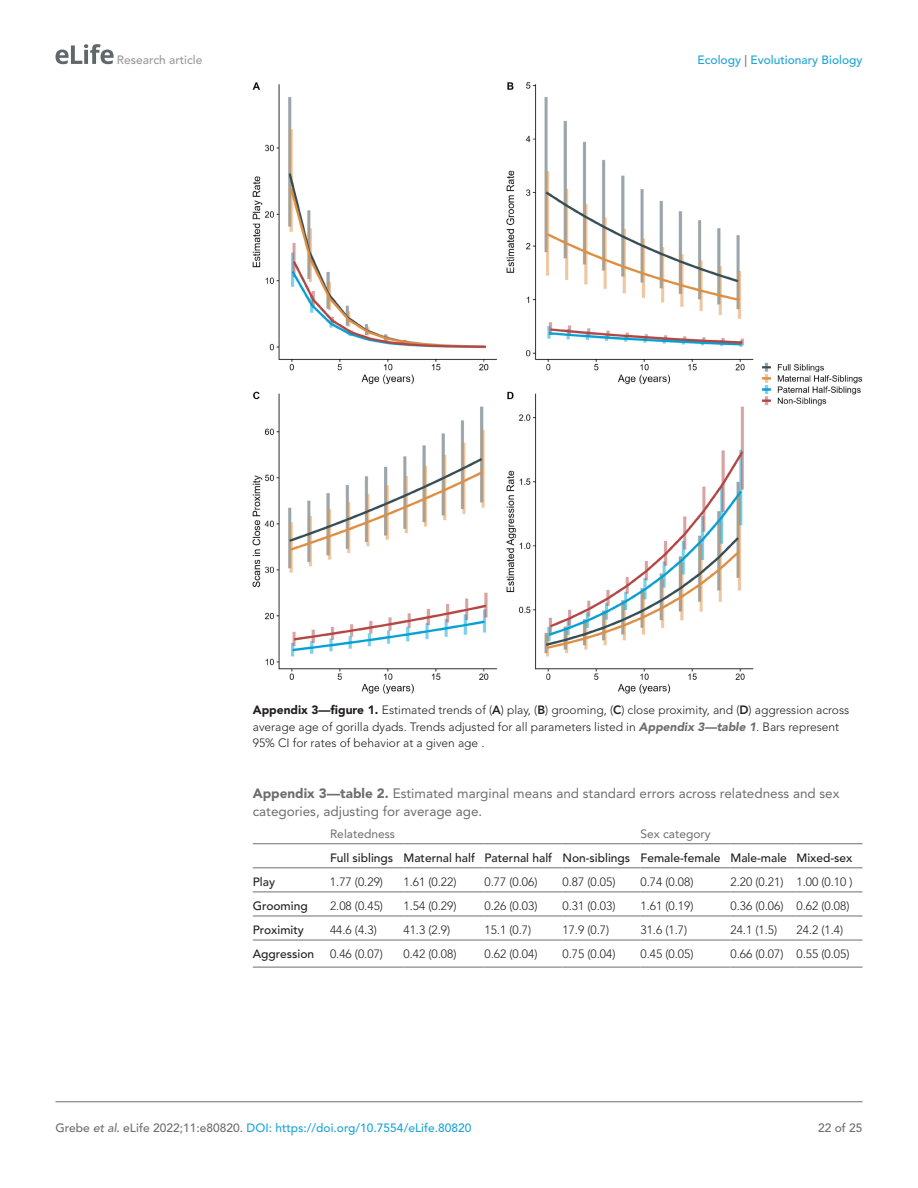
<style>
.page{position:relative;width:918px;height:1188px;background:#fff}
.page>*{position:absolute;margin:0;border:0;box-sizing:border-box;transform-origin:0 0}
.t1{font:13.5px/18px "Avenir LT Std";color:#6e6e70}
.t2{font:300 12px/16.5px "Avenir LT Std";color:#231f20}
.t3{font:500 12px "Avenir LT Std";color:#231f20}
.t4{font:500 12px "Avenir LT Std";color:#1ea4d7}
.t5{font:12px "Avenir LT Std";color:#6e6e70}
.t6{font:500 12px "Avenir LT Std";color:#9a9a9a}
.t7{font:500 12px "Avenir LT Std";color:#6e6e70}
.s1{color:#6e6e70}
.s2{font-weight:900}
.s3{font-weight:800}
.s4{font-weight:900;font-style:italic;color:#6e6e70}
.s5{font-style:italic;color:#6e6e70}
</style>
<div class="page">
<svg style="left:56px;top:44px;width:58px;height:20px"></svg>
<hr style="left:56px;top:1101px;width:806px;height:1px;background:#6e6e70">
<img style="left:253px;top:82px;width:609px;height:611px">
<hr style="left:404px;top:843px;width:80px;height:1px;background:#6e6e70">
<hr style="left:484px;top:843px;width:78px;height:1px;background:#6e6e70">
<hr style="left:562px;top:843px;width:78px;height:1px;background:#6e6e70">
<hr style="left:730px;top:843px;width:66px;height:1px;background:#6e6e70">
<hr style="left:796px;top:843px;width:66px;height:1px;background:#6e6e70">
<hr style="left:253px;top:843px;width:77px;height:1px;background:#6e6e70">
<hr style="left:330px;top:843px;width:74px;height:1px;background:#6e6e70">
<hr style="left:640px;top:843px;width:90px;height:1px;background:#6e6e70">
<hr style="left:253px;top:868px;width:77px;height:1px;background:#6e6e70">
<hr style="left:330px;top:868px;width:74px;height:1px;background:#6e6e70">
<hr style="left:404px;top:868px;width:80px;height:1px;background:#6e6e70">
<hr style="left:484px;top:868px;width:78px;height:1px;background:#6e6e70">
<hr style="left:562px;top:868px;width:78px;height:1px;background:#6e6e70">
<hr style="left:640px;top:868px;width:90px;height:1px;background:#6e6e70">
<hr style="left:730px;top:868px;width:66px;height:1px;background:#6e6e70">
<hr style="left:796px;top:868px;width:66px;height:1px;background:#6e6e70">
<hr style="left:253px;top:892px;width:77px;height:1px;background:#6e6e70">
<hr style="left:330px;top:892px;width:74px;height:1px;background:#6e6e70">
<hr style="left:404px;top:892px;width:80px;height:1px;background:#6e6e70">
<hr style="left:484px;top:892px;width:78px;height:1px;background:#6e6e70">
<hr style="left:562px;top:892px;width:78px;height:1px;background:#6e6e70">
<hr style="left:640px;top:892px;width:90px;height:1px;background:#6e6e70">
<hr style="left:730px;top:892px;width:66px;height:1px;background:#6e6e70">
<hr style="left:796px;top:892px;width:66px;height:1px;background:#6e6e70">
<hr style="left:253px;top:916px;width:77px;height:1px;background:#6e6e70">
<hr style="left:330px;top:916px;width:74px;height:1px;background:#6e6e70">
<hr style="left:404px;top:916px;width:80px;height:1px;background:#6e6e70">
<hr style="left:484px;top:916px;width:78px;height:1px;background:#6e6e70">
<hr style="left:562px;top:916px;width:78px;height:1px;background:#6e6e70">
<hr style="left:640px;top:916px;width:90px;height:1px;background:#6e6e70">
<hr style="left:730px;top:916px;width:66px;height:1px;background:#6e6e70">
<hr style="left:796px;top:916px;width:66px;height:1px;background:#6e6e70">
<hr style="left:253px;top:940px;width:77px;height:1px;background:#6e6e70">
<hr style="left:253px;top:967px;width:77px;height:1px;background:#6e6e70">
<hr style="left:330px;top:940px;width:74px;height:1px;background:#6e6e70">
<hr style="left:330px;top:967px;width:74px;height:1px;background:#6e6e70">
<hr style="left:404px;top:940px;width:80px;height:1px;background:#6e6e70">
<hr style="left:404px;top:967px;width:80px;height:1px;background:#6e6e70">
<hr style="left:484px;top:940px;width:78px;height:1px;background:#6e6e70">
<hr style="left:484px;top:967px;width:78px;height:1px;background:#6e6e70">
<hr style="left:562px;top:940px;width:78px;height:1px;background:#6e6e70">
<hr style="left:562px;top:967px;width:78px;height:1px;background:#6e6e70">
<hr style="left:640px;top:940px;width:90px;height:1px;background:#6e6e70">
<hr style="left:640px;top:967px;width:90px;height:1px;background:#6e6e70">
<hr style="left:730px;top:940px;width:66px;height:1px;background:#6e6e70">
<hr style="left:730px;top:967px;width:66px;height:1px;background:#6e6e70">
<hr style="left:796px;top:940px;width:66px;height:1px;background:#6e6e70">
<hr style="left:796px;top:967px;width:66px;height:1px;background:#6e6e70">
<p class="t6" style="left:117px;top:53px;width:87px">Research article</p>
<p class="t4" style="left:698px;top:53px;width:166px">Ecology <span class="s1">|</span> Evolutionary Biology</p>
<p class="t2" style="left:253px;top:702px;width:598px"><span class="s2">Appendix 3—figure 1.</span> Estimated trends of (<span class="s3">A</span>) play, (<span class="s3">B</span>) grooming, (<span class="s3">C</span>) close proximity, and (<span class="s3">D</span>) aggression across average age of gorilla dyads. Trends adjusted for all parameters listed in <span class="s4">Appendix 3—table 1</span>. Bars represent<br>95% CI for rates of behavior at a given age .</p>
<p class="t1" style="left:253px;top:785px;width:588px"><span class="s2">Appendix 3—table 2.</span> Estimated marginal means and standard errors across relatedness and sex categories, adjusting for average age.</p>
<p class="t5" style="left:330px;top:827px;width:66px">Relatedness</p>
<p class="t5" style="left:640px;top:827px;width:72px">Sex category</p>
<p class="t3" style="left:330px;top:851px;width:524px">Full siblings Maternal half Paternal half Non-siblings Female-female Male-male Mixed-sex</p>
<p class="t3" style="left:253px;top:875px;width:24px">Play</p>
<p class="t2" style="left:330px;top:874px;width:55px">1.77 (0.29)</p>
<p class="t2" style="left:404px;top:874px;width:55px">1.61 (0.22)</p>
<p class="t2" style="left:484px;top:874px;width:55px">0.77 (0.06)</p>
<p class="t2" style="left:562px;top:874px;width:55px">0.87 (0.05)</p>
<p class="t2" style="left:640px;top:874px;width:55px">0.74 (0.08)</p>
<p class="t2" style="left:730px;top:874px;width:124px">2.20 (0.21) 1.00 (0.10 )</p>
<p class="t3" style="left:253px;top:899px;width:56px">Grooming</p>
<p class="t2" style="left:330px;top:898px;width:55px">2.08 (0.45)</p>
<p class="t2" style="left:404px;top:898px;width:55px">1.54 (0.29)</p>
<p class="t2" style="left:484px;top:898px;width:55px">0.26 (0.03)</p>
<p class="t2" style="left:562px;top:898px;width:55px">0.31 (0.03)</p>
<p class="t2" style="left:640px;top:898px;width:55px">1.61 (0.19)</p>
<p class="t2" style="left:730px;top:898px;width:121px">0.36 (0.06) 0.62 (0.08)</p>
<p class="t3" style="left:253px;top:923px;width:53px">Proximity</p>
<p class="t2" style="left:330px;top:922px;width:48px">44.6 (4.3)</p>
<p class="t2" style="left:404px;top:922px;width:48px">41.3 (2.9)</p>
<p class="t2" style="left:484px;top:922px;width:48px">15.1 (0.7)</p>
<p class="t2" style="left:562px;top:922px;width:48px">17.9 (0.7)</p>
<p class="t2" style="left:640px;top:922px;width:48px">31.6 (1.7)</p>
<p class="t2" style="left:730px;top:922px;width:48px">24.1 (1.5)</p>
<p class="t2" style="left:796px;top:922px;width:48px">24.2 (1.4)</p>
<p class="t3" style="left:253px;top:947px;width:63px">Aggression</p>
<p class="t2" style="left:330px;top:946px;width:55px">0.46 (0.07)</p>
<p class="t2" style="left:404px;top:946px;width:55px">0.42 (0.08)</p>
<p class="t2" style="left:484px;top:946px;width:55px">0.62 (0.04)</p>
<p class="t2" style="left:562px;top:946px;width:55px">0.75 (0.04)</p>
<p class="t2" style="left:640px;top:946px;width:55px">0.45 (0.05)</p>
<p class="t2" style="left:730px;top:946px;width:121px">0.66 (0.07) 0.55 (0.05)</p>
<p class="t4" style="left:56px;top:1121px;width:417px"><span class="s1">Grebe</span> <span class="s5">et al</span><span class="s1">. eLife 2022;11:e80820.</span> DOI: https://doi.org/10.7554/eLife.80820</p>
<p class="t7" style="left:818px;top:1121px;width:46px">22 of 25</p>
</div>
